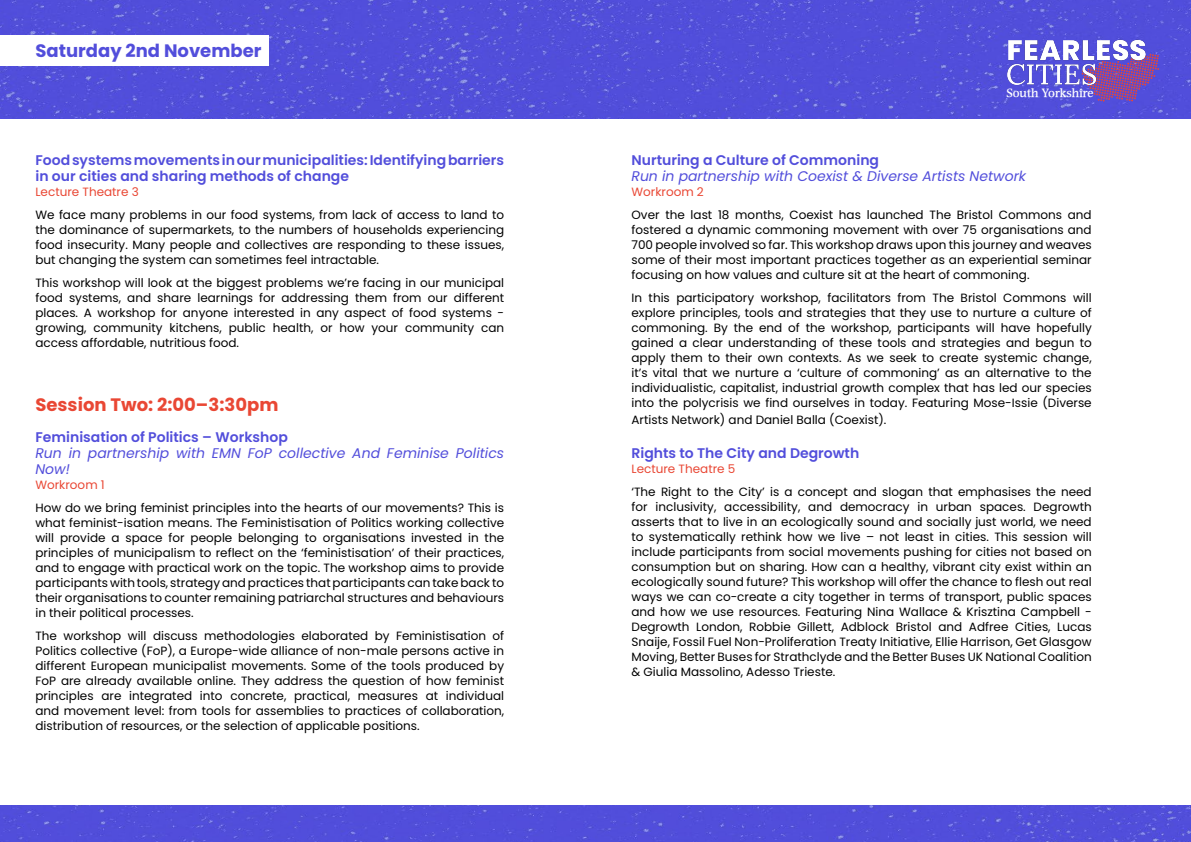
<style>
.page{position:relative;width:1191px;height:842px;background:#fff}
.page>*{position:absolute;margin:0;border:0;box-sizing:border-box;transform-origin:0 0}
.t1{font:700 18px "Poppins";color:#e94734}
.t2{font:700 18px "Poppins";color:#524edb}
.t3{font:600 14px/16px "Poppins";color:#524edb}
.t4{font:italic 14px/16px "Poppins";color:#524edb}
.t5{font:12px/15px "Poppins";color:#000;text-align:justify}
.t6{font:12px "Poppins";color:#e94734}
.t7{font:600 12px "Devin";color:#fff}
</style>
<div class="page">
<img style="left:0;top:0;width:1191px;height:842px">
<div style="left:0;top:35px;width:269px;height:31px;background:#fff"></div>
<svg style="left:1081px;top:54px;width:78px;height:48px"></svg>
<img style="left:994px;top:27px;width:156px;height:69px">
<div style="left:0;top:119px;width:1191px;height:686px;background:#fff"></div>
<p class="t2" style="left:35px;top:40px;width:227px">Saturday 2nd November</p>
<p class="t3" style="left:35px;top:152px;width:470px">Food systems movements in our municipalities: Identifying barriers in our cities and sharing methods of change</p>
<p class="t6" style="left:35px;top:185px;width:105px">Lecture Theatre 3</p>
<p class="t5" style="left:35px;top:207px;width:470px">We face many problems in our food systems, from lack of access to land to the dominance of supermarkets, to the numbers of households experiencing food insecurity. Many people and collectives are responding to these issues, but changing the system can sometimes feel intractable.</p>
<p class="t5" style="left:35px;top:275px;width:470px">This workshop will look at the biggest problems we’re facing in our municipal food systems, and share learnings for addressing them from our different places. A workshop for anyone interested in any aspect of food systems - growing, community kitchens, public health, or how your community can access affordable, nutritious food.</p>
<p class="t1" style="left:35px;top:394px;width:244px">Session Two: 2:00–3:30pm</p>
<p class="t3" style="left:35px;top:429px;width:254px">Feminisation of Politics – Workshop</p>
<p class="t4" style="left:35px;top:445px;width:470px">Run in partnership with EMN FoP collective And Feminise Politics<br>Now!</p>
<p class="t6" style="left:35px;top:478px;width:71px">Workroom 1</p>
<p class="t5" style="left:35px;top:500px;width:470px">How do we bring feminist principles into the hearts of our movements? This is what feminist-isation means. The Feministisation of Politics working collective will provide a space for people belonging to organisations invested in the principles of municipalism to reflect on the ‘feministisation’ of their practices, and to engage with practical work on the topic. The workshop aims to provide participants with tools, strategy and practices that participants can take back to their organisations to counter remaining patriarchal structures and behaviours in their political processes.</p>
<p class="t5" style="left:35px;top:628px;width:470px">The workshop will discuss methodologies elaborated by Feministisation of Politics collective (FoP), a Europe-wide alliance of non-male persons active in different European municipalist movements. Some of the tools produced by FoP are already available online. They address the question of how feminist principles are integrated into concrete, practical, measures at individual and movement level: from tools for assemblies to practices of collaboration, distribution of resources, or the selection of applicable positions.</p>
<p class="t7" style="left:1006px;top:86px;width:89px">South Yorkshire</p>
<p class="t3" style="left:631px;top:152px;width:249px">Nurturing a Culture of Commoning</p>
<p class="t4" style="left:631px;top:168px;width:396px">Run in partnership with Coexist &amp; Diverse Artists Network</p>
<p class="t6" style="left:631px;top:185px;width:74px">Workroom 2</p>
<p class="t5" style="left:631px;top:207px;width:462px">Over the last 18 months, Coexist has launched The Bristol Commons and fostered a dynamic commoning movement with over 75 organisations and 700 people involved so far. This workshop draws upon this journey and weaves some of their most important practices together as an experiential seminar focusing on how values and culture sit at the heart of commoning.</p>
<p class="t5" style="left:631px;top:290px;width:462px">In this participatory workshop, facilitators from The Bristol Commons will explore principles, tools and strategies that they use to nurture a culture of commoning. By the end of the workshop, participants will have hopefully gained a clear understanding of these tools and strategies and begun to apply them to their own contexts. As we seek to create systemic change, it’s vital that we nurture a ‘culture of commoning’ as an alternative to the individualistic, capitalist, industrial growth complex that has led our species into the polycrisis we find ourselves in today. Featuring Mose-Issie (Diverse</p>
<p class="t5" style="left:631px;top:412px;width:256px">Artists Network) and Daniel Balla (Coexist).</p>
<p class="t3" style="left:631px;top:445px;width:229px">Rights to The City and Degrowth</p>
<p class="t6" style="left:631px;top:462px;width:105px">Lecture Theatre 5</p>
<p class="t5" style="left:631px;top:484px;width:462px">‘The Right to the City’ is a concept and slogan that emphasises the need for inclusivity, accessibility, and democracy in urban spaces. Degrowth asserts that to live in an ecologically sound and socially just world, we need to systematically rethink how we live – not least in cities. This session will include participants from social movements pushing for cities not based on consumption but on sharing. How can a healthy, vibrant city exist within an ecologically sound future? This workshop will offer the chance to flesh out real ways we can co-create a city together in terms of transport, public spaces and how we use resources. Featuring Nina Wallace &amp; Krisztina Campbell - Degrowth London, Robbie Gillett, Adblock Bristol and Adfree Cities, Lucas Snaije, Fossil Fuel Non-Proliferation Treaty Initiative, Ellie Harrison, Get Glasgow Moving, Better Buses for Strathclyde and the Better Buses UK National Coalition &amp; Giulia Massolino, Adesso Trieste.</p>
</div>
